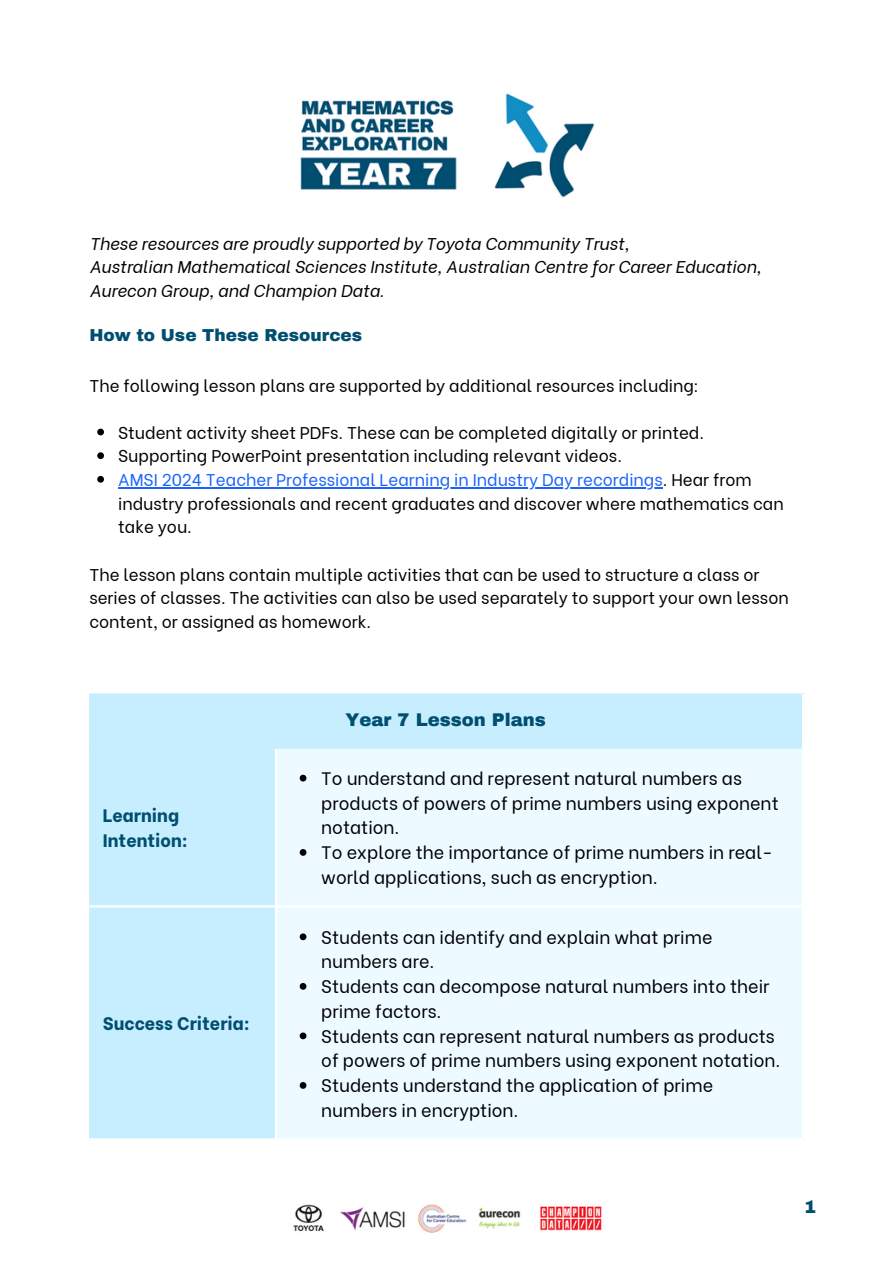
<style>
.page{position:relative;width:894px;height:1264px;background:#fff}
.page>*{position:absolute;margin:0;border:0;box-sizing:border-box;transform-origin:0 0}
.t1{font:18px/24.8px "Be Vietnam";color:#000}
.t2{font:800 18px/24.8px "Be Vietnam";color:#014f70}
.t3{font:900 18px "Archivo";color:#014f70}
.t4{font:16.95px/23.7px "Be Vietnam";color:#000}
.t5{font:italic 16.95px/23.7px "Be Vietnam";color:#000}
.t6{font:900 16.95px "Archivo";color:#014f70}
.s1{color:#1a62ff}
</style>
<div class="page">
<div style="left:89px;top:693px;width:712px;height:445px;background:#c7eeff"></div>
<div style="left:277px;top:748px;width:524px;height:390px;background:#edfaff"></div>
<svg style="left:299px;top:774px;width:7px;height:7px"></svg>
<svg style="left:299px;top:849px;width:7px;height:6px"></svg>
<svg style="left:299px;top:933px;width:7px;height:7px"></svg>
<svg style="left:299px;top:982px;width:7px;height:7px"></svg>
<svg style="left:299px;top:1032px;width:7px;height:7px"></svg>
<svg style="left:299px;top:1081px;width:7px;height:7px"></svg>
<hr style="left:275px;top:748px;width:2px;height:390px;background:#fff">
<hr style="left:89px;top:905px;width:715px;height:2px;background:#fff">
<img style="left:293px;top:1204px;width:309px;height:29px">
<svg style="left:97px;top:428px;width:7px;height:7px"></svg>
<svg style="left:97px;top:452px;width:7px;height:7px"></svg>
<svg style="left:97px;top:476px;width:7px;height:6px"></svg>
<hr style="left:118px;top:487px;width:544px;height:1px;background:#1a62ff">
<img style="left:300px;top:93px;width:295px;height:105px">
<p class="t5" style="left:89px;top:230px;width:673px">These resources are proudly supported by Toyota Community Trust,<br>Australian Mathematical Sciences Institute, Australian Centre for Career Education,<br>Aurecon Group, and Champion Data.</p>
<p class="t6" style="left:89px;top:326px;width:274px">How to Use These Resources</p>
<p class="t4" style="left:89px;top:372px;width:611px">The following lesson plans are supported by additional resources including:</p>
<p class="t4" style="left:118px;top:419px;width:587px">Student activity sheet PDFs. These can be completed digitally or printed.</p>
<p class="t4" style="left:118px;top:442px;width:505px">Supporting PowerPoint presentation including relevant videos.</p>
<p class="t4" style="left:118px;top:466px;width:667px"><span class="s1">AMSI 2024 Teacher Professional Learning in Industry Day recordings</span>. Hear from industry professionals and recent graduates and discover where mathematics can take you.</p>
<p class="t4" style="left:89px;top:561px;width:700px">The lesson plans contain multiple activities that can be used to structure a class or series of classes. The activities can also be used separately to support your own lesson content, or assigned as homework.</p>
<h1 class="t2" style="left:103px;top:801px;width:87px">Learning<br>Intention:</h1>
<p class="t2" style="left:103px;top:1009px;width:149px">Success Criteria:</p>
<p class="t3" style="left:345px;top:710px;width:202px">Year 7 Lesson Plans</p>
<h1 class="t1" style="left:321px;top:764px;width:459px">To understand and represent natural numbers as products of powers of prime numbers using exponent notation.</h1>
<h1 class="t1" style="left:321px;top:838px;width:453px">To explore the importance of prime numbers in real&shy;world applications, such as encryption.</h1>
<p class="t1" style="left:321px;top:922px;width:392px">Students can identify and explain what prime numbers are.</p>
<p class="t1" style="left:321px;top:972px;width:450px">Students can decompose natural numbers into their prime factors.</p>
<h1 class="t1" style="left:321px;top:1021px;width:460px">Students can represent natural numbers as products of powers of prime numbers using exponent notation.</h1>
<p class="t1" style="left:321px;top:1071px;width:393px">Students understand the application of prime numbers in encryption.</p>
<p class="t3" style="left:804px;top:1197px;width:14px">1</p>
</div>
